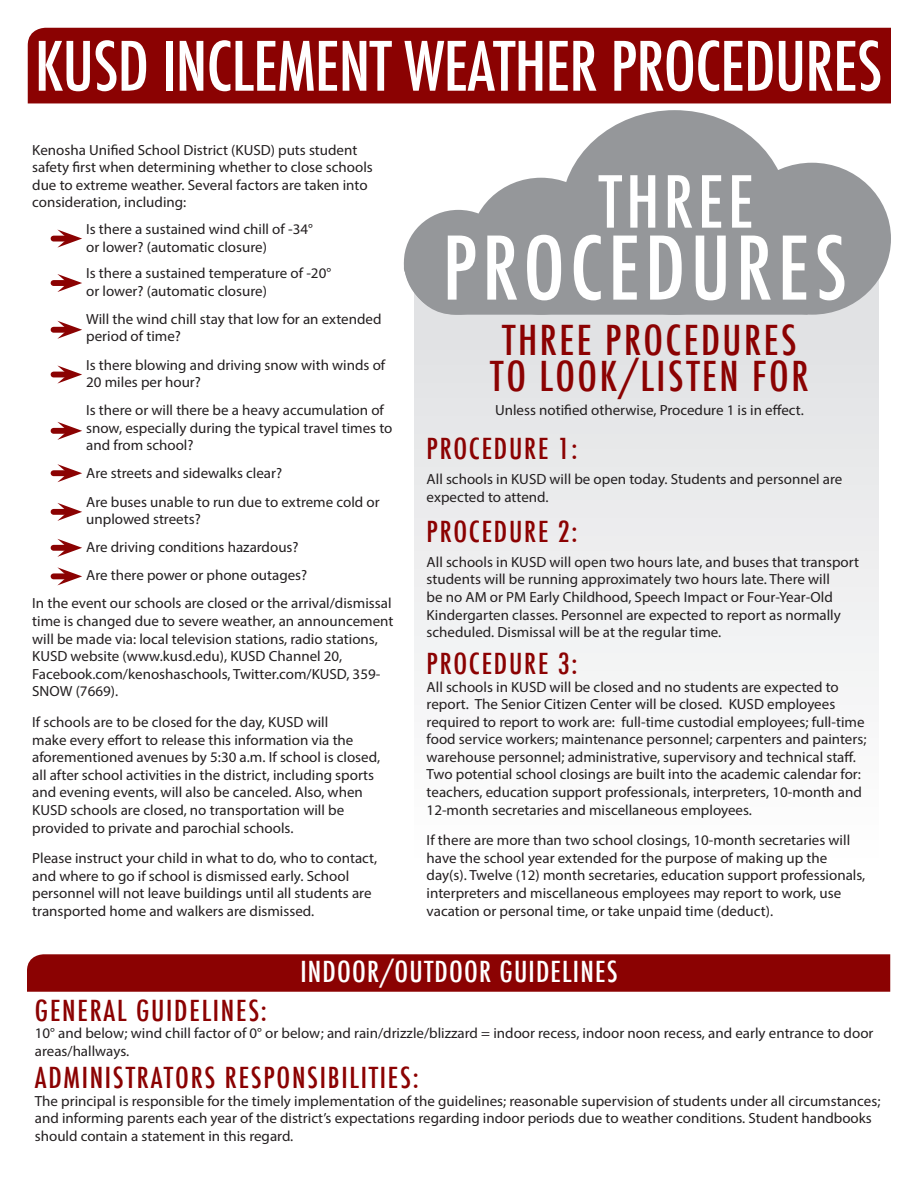
<style>
.page{position:relative;width:918px;height:1188px;background:#fff}
.page>*{position:absolute;margin:0;border:0;box-sizing:border-box;transform-origin:0 0}
.t1{font:500 condensed 85.05px "Futura";letter-spacing:.06em;color:#fff}
.t2{font:500 condensed 69.6px "Futura";letter-spacing:.06em;color:#fff}
.t3{font:500 condensed 66.15px "Futura";letter-spacing:-.01em;color:#fff}
.t4{font:500 condensed 40.2px "Futura";letter-spacing:.06em;color:#8b0202}
.t5{font:500 condensed 28.2px "Futura";letter-spacing:.06em;color:#8b0202}
.t6{font:500 condensed 28.2px "Futura";letter-spacing:.04em;color:#fff}
.t7{font:14.7px/17.5px "Myriad Pro";color:#231f20}
</style>
<div class="page">
<div style="left:28px;top:28px;width:863px;height:75px;background:#8b0202"></div>
<div style="left:415px;top:275px;width:464px;height:651px;background:linear-gradient(to bottom,#dedfe1,#fff)"></div>
<div style="left:54px;top:236px;width:14px;height:6px;background:#8b0202"></div>
<svg style="left:57px;top:230px;width:25px;height:18px"></svg>
<div style="left:54px;top:280px;width:14px;height:6px;background:#8b0202"></div>
<svg style="left:57px;top:274px;width:25px;height:18px"></svg>
<div style="left:54px;top:327px;width:14px;height:6px;background:#8b0202"></div>
<svg style="left:57px;top:321px;width:25px;height:18px"></svg>
<div style="left:54px;top:372px;width:14px;height:5px;background:#8b0202"></div>
<svg style="left:57px;top:365px;width:25px;height:19px"></svg>
<div style="left:54px;top:428px;width:14px;height:6px;background:#8b0202"></div>
<svg style="left:57px;top:422px;width:25px;height:18px"></svg>
<div style="left:54px;top:470px;width:14px;height:6px;background:#8b0202"></div>
<svg style="left:57px;top:464px;width:25px;height:18px"></svg>
<div style="left:54px;top:573px;width:14px;height:6px;background:#8b0202"></div>
<svg style="left:57px;top:567px;width:25px;height:18px"></svg>
<div style="left:54px;top:509px;width:14px;height:6px;background:#8b0202"></div>
<svg style="left:57px;top:503px;width:25px;height:18px"></svg>
<div style="left:54px;top:545px;width:14px;height:6px;background:#8b0202"></div>
<svg style="left:57px;top:539px;width:25px;height:18px"></svg>
<div style="left:404px;top:210px;width:109px;height:105px;background:#95979a;border-radius:50%"></div>
<div style="left:470px;top:178px;width:142px;height:137px;background:#95979a;border-radius:50%"></div>
<div style="left:561px;top:110px;width:227px;height:205px;background:#95979a;border-radius:50%"></div>
<div style="left:733px;top:163px;width:158px;height:152px;background:#95979a;border-radius:50%"></div>
<svg style="left:404px;top:270px;width:465px;height:45px"></svg>
<div style="left:27px;top:954px;width:863px;height:38px;background:#8b0202"></div>
<p class="t3" style="left:35px;top:24px;width:849px">KUSD INCLEMENT WEATHER PROCEDURES</p>
<p class="t7" style="left:32px;top:141px;width:342px">Kenosha Unified School District (KUSD) puts student safety first when determining whether to close schools due to extreme weather. Several factors are taken into consideration, including:</p>
<p class="t7" style="left:86px;top:220px;width:228px">Is there a sustained wind chill of -34° or lower? (automatic closure)</p>
<p class="t7" style="left:86px;top:264px;width:246px">Is there a sustained temperature of -20° or lower? (automatic closure)</p>
<p class="t7" style="left:86px;top:310px;width:297px">Will the wind chill stay that low for an extended period of time?</p>
<p class="t7" style="left:86px;top:356px;width:301px">Is there blowing and driving snow with winds of<br>20 miles per hour?</p>
<p class="t7" style="left:86px;top:401px;width:308px">Is there or will there be a heavy accumulation of snow, especially during the typical travel times to and from school?</p>
<p class="t7" style="left:86px;top:465px;width:197px">Are streets and sidewalks clear?</p>
<p class="t7" style="left:86px;top:493px;width:295px">Are buses unable to run due to extreme cold or unplowed streets?</p>
<p class="t7" style="left:86px;top:538px;width:214px">Are driving conditions hazardous?</p>
<p class="t7" style="left:86px;top:566px;width:223px">Are there power or phone outages?</p>
<p class="t7" style="left:32px;top:594px;width:363px">In the event our schools are closed or the arrival/dismissal time is changed due to severe weather, an announcement will be made via: local television stations, radio stations, KUSD website (www.kusd.edu), KUSD Channel 20, Facebook.com/kenoshaschools, Twitter.com/KUSD, 359- SNOW (7669).</p>
<p class="t7" style="left:32px;top:713px;width:349px">If schools are to be closed for the day, KUSD will<br>make every effort to release this information via the aforementioned avenues by 5:30 a.m. If school is closed, all after school activities in the district, including sports and evening events, will also be canceled. Also, when KUSD schools are closed, no transportation will be provided to private and parochial schools.</p>
<p class="t7" style="left:32px;top:849px;width:346px">Please instruct your child in what to do, who to contact, and where to go if school is dismissed early. School personnel will not leave buildings until all students are transported home and walkers are dismissed.</p>
<p class="t2" style="left:599px;top:157px;width:157px">THREE</p>
<p class="t1" style="left:443px;top:214px;width:406px">PROCEDURES</p>
<p class="t4" style="left:502px;top:314px;width:296px">THREE PROCEDURES</p>
<p class="t4" style="left:490px;top:351px;width:320px">TO LOOK/LISTEN FOR</p>
<p class="t7" style="left:495px;top:401px;width:310px">Unless notified otherwise, Procedure 1 is in effect.</p>
<p class="t5" style="left:427px;top:431px;width:152px">PROCEDURE 1:</p>
<p class="t7" style="left:427px;top:471px;width:417px">All schools in KUSD will be open today. Students and personnel are expected to attend.</p>
<p class="t5" style="left:427px;top:513px;width:152px">PROCEDURE 2:</p>
<p class="t7" style="left:427px;top:553px;width:434px">All schools in KUSD will open two hours late, and buses that transport students will be running approximately two hours late. There will<br>be no AM or PM Early Childhood, Speech Impact or Four-Year-Old Kindergarten classes. Personnel are expected to report as normally scheduled. Dismissal will be at the regular time.</p>
<p class="t5" style="left:427px;top:645px;width:152px">PROCEDURE 3:</p>
<p class="t7" style="left:427px;top:678px;width:441px">All schools in KUSD will be closed and no students are expected to report. The Senior Citizen Center will be closed. KUSD employees required to report to work are: full-time custodial employees; full-time food service workers; maintenance personnel; carpenters and painters; warehouse personnel; administrative, supervisory and technical staff.<br>Two potential school closings are built into the academic calendar for: teachers, education support professionals, interpreters, 10-month and 12-month secretaries and miscellaneous employees.</p>
<p class="t7" style="left:427px;top:831px;width:440px">If there are more than two school closings, 10-month secretaries will have the school year extended for the purpose of making up the day(s). Twelve (12) month secretaries, education support professionals, interpreters and miscellaneous employees may report to work, use vacation or personal time, or take unpaid time (deduct).</p>
<p class="t6" style="left:301px;top:954px;width:318px">INDOOR/OUTDOOR GUIDELINES</p>
<p class="t5" style="left:35px;top:992px;width:234px">GENERAL GUIDELINES:</p>
<p class="t7" style="left:35px;top:1024px;width:840px">10° and below; wind chill factor of 0° or below; and rain/drizzle/blizzard = indoor recess, indoor noon recess, and early entrance to door areas/hallways.</p>
<p class="t5" style="left:35px;top:1060px;width:385px">ADMINISTRATORS RESPONSIBILITIES:</p>
<p class="t7" style="left:35px;top:1092px;width:847px">The principal is responsible for the timely implementation of the guidelines; reasonable supervision of students under all circumstances; and informing parents each year of the district’s expectations regarding indoor periods due to weather conditions. Student handbooks should contain a statement in this regard.</p>
</div>
